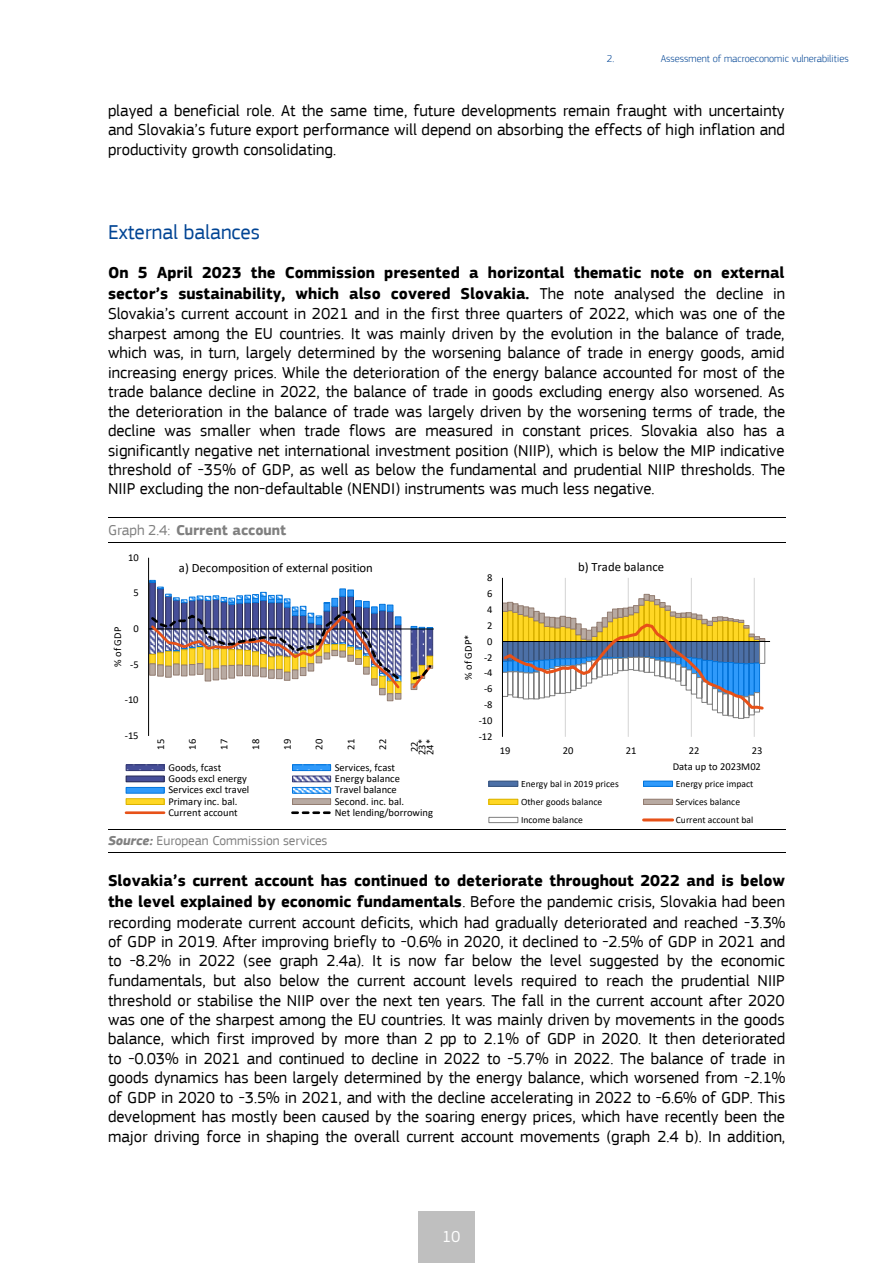
<style>
.page{position:relative;width:893px;height:1263px;background:#fff}
.page>*{position:absolute;margin:0;border:0;box-sizing:border-box;transform-origin:0 0}
.t1{font:21px "EC Square Sans Pro";color:#004494}
.t2{font:16.5px/19.6px "EC Square Sans Pro";color:#000;text-align:justify}
.t3{font:16.5px "EC Square Sans Pro";color:#fff}
.t4{font:700 15px "EC Square Sans Pro";color:#808080}
.t5{font:13.5px "EC Square Sans Pro";letter-spacing:.005em;color:#808080}
.t6{font:12.75px "Calibri";color:#000}
.t7{font:10.5px/7.9px "Calibri";color:#000}
.t8{font:300 10.5px "EC Square Sans Pro";color:#004494}
.t9{font:9.6px "Calibri";color:#000}
.s1{font-weight:700}
.s2{font-weight:400}
.s3{font-weight:700;font-style:italic}
</style>
<div class="page">
<div style="left:419px;top:1212px;width:56px;height:51px;background:#bfbfbf"></div>
<hr style="left:418px;top:1212px;width:1px;height:51px;background:#bfbfbf">
<hr style="left:475px;top:1212px;width:1px;height:51px;background:#bfbfbf">
<hr style="left:108px;top:517px;width:677px;height:1px;background:#000">
<hr style="left:108px;top:543px;width:677px;height:1px;background:#000">
<hr style="left:108px;top:829px;width:677px;height:1px;background:#000">
<hr style="left:108px;top:853px;width:677px;height:1px;background:#000">
<hr style="left:565px;top:578px;width:1px;height:159px;background:#d9d9d9">
<hr style="left:628px;top:578px;width:1px;height:159px;background:#d9d9d9">
<hr style="left:691px;top:578px;width:1px;height:159px;background:#d9d9d9">
<hr style="left:754px;top:578px;width:1px;height:159px;background:#d9d9d9">
<hr style="left:502px;top:578px;width:1px;height:159px;background:#000">
<hr style="left:502px;top:641px;width:268px;height:1px;background:#000">
<svg style="left:503px;top:594px;width:263px;height:125px"></svg>
<div style="left:489px;top:781px;width:29px;height:5px;background:#4c70a7"></div>
<div style="left:488px;top:781px;width:30px;height:6px;border:1px solid #39547d"></div>
<div style="left:644px;top:781px;width:29px;height:5px;background:#2f9afb"></div>
<div style="left:643px;top:781px;width:30px;height:6px;border:1px solid #0475db"></div>
<div style="left:489px;top:799px;width:29px;height:5px;background:#ffd724"></div>
<div style="left:488px;top:799px;width:30px;height:6px;border:1px solid #dab200"></div>
<div style="left:644px;top:799px;width:29px;height:5px;background:#b8aaa2"></div>
<div style="left:643px;top:799px;width:30px;height:6px;border:1px solid #937d71"></div>
<div style="left:488px;top:817px;width:30px;height:6px;border:1px solid #7f7f7f"></div>
<hr style="left:644px;top:818px;width:29px;height:3px;background:#e75118">
<hr style="left:148px;top:558px;width:1px;height:178px;background:#000">
<img style="left:149px;top:580px;width:285px;height:121px">
<div style="left:126px;top:765px;width:38px;height:6px;background:#464e98"></div>
<div style="left:126px;top:764px;width:39px;height:7px;border:1px solid #353b73"></div>
<div style="left:293px;top:765px;width:38px;height:6px;background:#2f9afb"></div>
<div style="left:292px;top:764px;width:39px;height:7px;border:1px solid #0475db"></div>
<div style="left:126px;top:776px;width:38px;height:6px;background:#464e98"></div>
<div style="left:126px;top:776px;width:39px;height:6px;border:1px solid #282c56"></div>
<svg style="left:294px;top:778px;width:35px;height:2px"></svg>
<div style="left:292px;top:776px;width:39px;height:6px;border:1px solid #353b73"></div>
<div style="left:126px;top:787px;width:38px;height:6px;background:#2f9afb"></div>
<div style="left:126px;top:787px;width:39px;height:7px;border:1px solid #0475db"></div>
<svg style="left:294px;top:789px;width:35px;height:3px"></svg>
<div style="left:292px;top:787px;width:39px;height:7px;border:1px solid #0475db"></div>
<div style="left:126px;top:799px;width:38px;height:5px;background:#ffd724"></div>
<div style="left:126px;top:798px;width:39px;height:7px;border:1px solid #dab200"></div>
<div style="left:293px;top:799px;width:38px;height:5px;background:#b8aaa2"></div>
<div style="left:292px;top:798px;width:39px;height:7px;border:1px solid #937d71"></div>
<hr style="left:126px;top:811px;width:38px;height:3px;background:#e75118">
<svg style="left:292px;top:811px;width:39px;height:3px"></svg>
<p class="t8" style="left:607px;top:53px;width:9px">2.</p>
<p class="t8" style="left:661px;top:53px;width:189px">Assessment of macroeconomic vulnerabilities</p>
<p class="t2" style="left:108px;top:101px;width:678px">played a beneficial role. At the same time, future developments remain fraught with uncertainty and Slovakia’s future export performance will depend on absorbing the effects of high inflation and productivity growth consolidating.</p>
<p class="t1" style="left:108px;top:220px;width:154px">External balances</p>
<p class="t2" style="left:108px;top:263px;width:679px"><span class="s1">On 5 April 2023 the Commission presented a horizontal thematic note on external sector’s sustainability, which also covered Slovakia.</span> The note analysed the decline in Slovakia’s current account in 2021 and in the first three quarters of 2022, which was one of the sharpest among the EU countries. It was mainly driven by the evolution in the balance of trade, which was, in turn, largely determined by the worsening balance of trade in energy goods, amid increasing energy prices. While the deterioration of the energy balance accounted for most of the trade balance decline in 2022, the balance of trade in goods excluding energy also worsened. As the deterioration in the balance of trade was largely driven by the worsening terms of trade, the decline was smaller when trade flows are measured in constant prices. Slovakia also has a significantly negative net international investment position (NIIP), which is below the MIP indicative threshold of -35% of GDP, as well as below the fundamental and prudential NIIP thresholds. The NIIP excluding the non-defaultable (NENDI) instruments was much less negative.</p>
<p class="t4" style="left:108px;top:521px;width:180px"><span class="s2">Graph 2.4:</span> Current account</p>
<p class="t7" style="left:128px;top:554px;width:12px">10</p>
<p class="t6" style="left:179px;top:563px;width:196px">a) Decomposition of external position</p>
<p class="t7" style="left:487px;top:574px;width:7px">8</p>
<p class="t6" style="left:578px;top:561px;width:88px">b) Trade balance</p>
<p class="t7" style="left:133px;top:590px;width:7px">5</p>
<p class="t7" style="left:487px;top:590px;width:7px">6</p>
<p class="t7" style="left:487px;top:606px;width:7px">4</p>
<p class="t7" style="left:115px;top:667px;width:41px;rotate:-90deg">% of GDP</p>
<p class="t7" style="left:133px;top:625px;width:7px">0</p>
<p class="t7" style="left:130px;top:661px;width:10px">-5</p>
<p class="t7" style="left:465px;top:680px;width:47px;rotate:-90deg">% of GDP*</p>
<p class="t7" style="left:487px;top:622px;width:7px">2</p>
<p class="t7" style="left:487px;top:638px;width:7px">0</p>
<p class="t7" style="left:484px;top:654px;width:10px">-2</p>
<p class="t7" style="left:484px;top:670px;width:10px">-4</p>
<p class="t7" style="left:484px;top:686px;width:10px">-6</p>
<p class="t7" style="left:125px;top:697px;width:15px">-10</p>
<p class="t7" style="left:484px;top:702px;width:10px">-8</p>
<p class="t7" style="left:479px;top:717px;width:15px">-10</p>
<p class="t7" style="left:125px;top:732px;width:15px">-15</p>
<p class="t7" style="left:158px;top:750px;width:12px;rotate:-90deg">15</p>
<p class="t7" style="left:189px;top:750px;width:12px;rotate:-90deg">16</p>
<p class="t7" style="left:221px;top:750px;width:12px;rotate:-90deg">17</p>
<p class="t7" style="left:253px;top:750px;width:12px;rotate:-90deg">18</p>
<p class="t7" style="left:284px;top:750px;width:12px;rotate:-90deg">19</p>
<p class="t7" style="left:316px;top:750px;width:12px;rotate:-90deg">20</p>
<p class="t7" style="left:348px;top:750px;width:12px;rotate:-90deg">21</p>
<p class="t7" style="left:379px;top:750px;width:12px;rotate:-90deg">22</p>
<p class="t7" style="left:411px;top:755px;width:17px;rotate:-90deg">22<br>23*<br>24*</p>
<p class="t7" style="left:479px;top:733px;width:15px">-12</p>
<p class="t7" style="left:500px;top:747px;width:12px">19</p>
<p class="t7" style="left:563px;top:747px;width:12px">20</p>
<p class="t7" style="left:626px;top:747px;width:12px">21</p>
<p class="t7" style="left:689px;top:747px;width:12px">22</p>
<p class="t7" style="left:752px;top:747px;width:12px">23</p>
<p class="t7" style="left:168px;top:764px;width:54px">Goods, fcast</p>
<p class="t7" style="left:335px;top:764px;width:62px">Services, fcast</p>
<p class="t7" style="left:168px;top:776px;width:80px">Goods excl energy</p>
<p class="t7" style="left:335px;top:776px;width:67px">Energy balance</p>
<p class="t7" style="left:168px;top:787px;width:83px">Services excl travel</p>
<p class="t7" style="left:335px;top:787px;width:64px">Travel balance</p>
<p class="t7" style="left:168px;top:798px;width:71px">Primary inc. bal.</p>
<p class="t7" style="left:335px;top:798px;width:71px">Second. inc. bal.</p>
<p class="t7" style="left:168px;top:809px;width:71px">Current account</p>
<p class="t7" style="left:335px;top:809px;width:100px">Net lending/borrowing</p>
<p class="t7" style="left:673px;top:763px;width:90px">Data up to 2023M02</p>
<p class="t9" style="left:521px;top:779px;width:99px">Energy bal in 2019 prices</p>
<p class="t9" style="left:676px;top:779px;width:79px">Energy price impact</p>
<p class="t9" style="left:521px;top:797px;width:83px">Other goods balance</p>
<p class="t9" style="left:676px;top:797px;width:66px">Services balance</p>
<p class="t9" style="left:521px;top:816px;width:63px">Income balance</p>
<p class="t9" style="left:676px;top:816px;width:79px">Current account bal</p>
<p class="t5" style="left:108px;top:833px;width:221px"><span class="s3">Source:</span> European Commission services</p>
<p class="t2" style="left:108px;top:871px;width:679px"><span class="s1">Slovakia’s current account has continued to deteriorate throughout 2022 and is below the level explained by economic fundamentals</span>. Before the pandemic crisis, Slovakia had been recording moderate current account deficits, which had gradually deteriorated and reached -3.3% of GDP in 2019. After improving briefly to -0.6% in 2020, it declined to -2.5% of GDP in 2021 and to -8.2% in 2022 (see graph 2.4a). It is now far below the level suggested by the economic fundamentals, but also below the current account levels required to reach the prudential NIIP threshold or stabilise the NIIP over the next ten years. The fall in the current account after 2020 was one of the sharpest among the EU countries. It was mainly driven by movements in the goods balance, which first improved by more than 2 pp to 2.1% of GDP in 2020. It then deteriorated to -0.03% in 2021 and continued to decline in 2022 to -5.7% in 2022. The balance of trade in goods dynamics has been largely determined by the energy balance, which worsened from -2.1% of GDP in 2020 to -3.5% in 2021, and with the decline accelerating in 2022 to -6.6% of GDP. This development has mostly been caused by the soaring energy prices, which have recently been the major driving force in shaping the overall current account movements (graph 2.4 b). In addition,</p>
<p class="t3" style="left:442px;top:1227px;width:20px">10</p>
</div>
